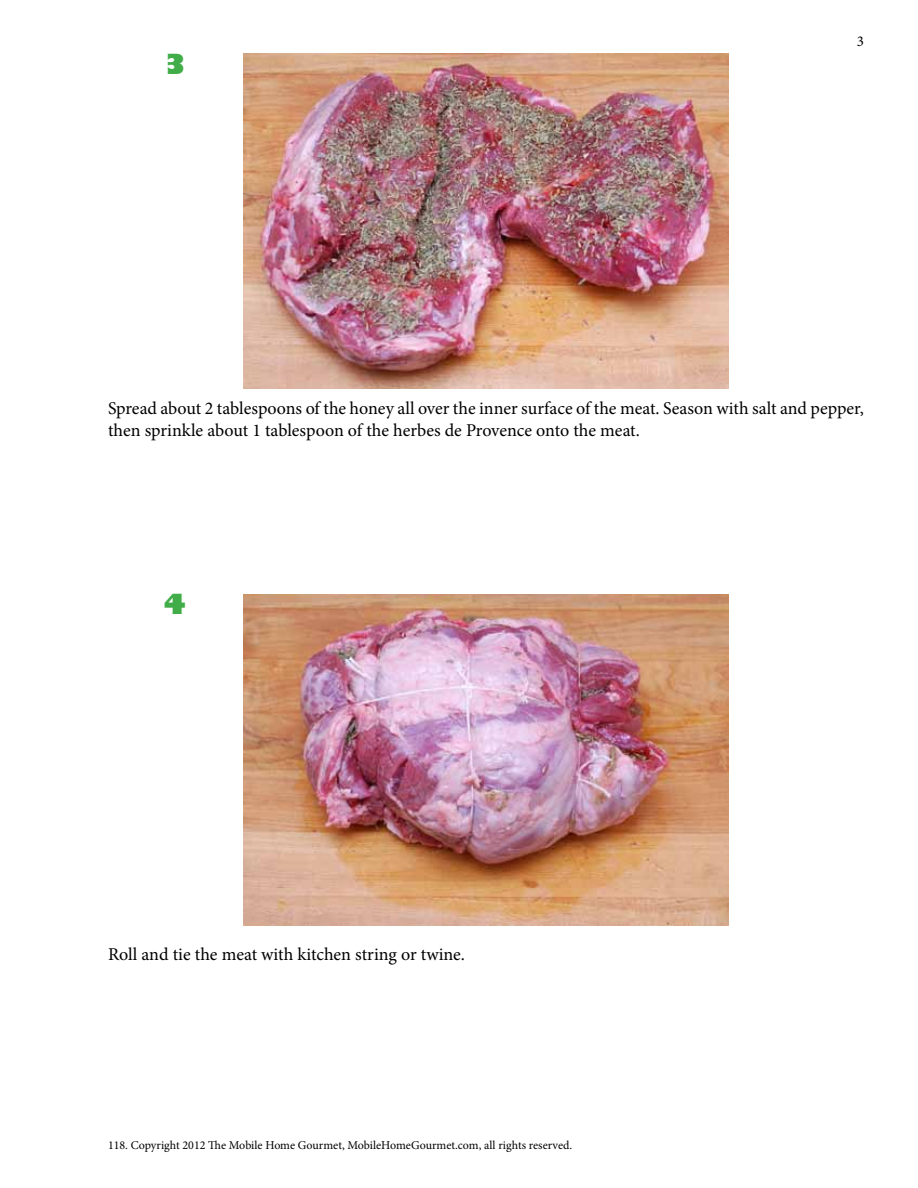
<style>
.page{position:relative;width:918px;height:1188px;background:#fff}
.page>*{position:absolute;margin:0;border:0;box-sizing:border-box;transform-origin:0 0}
.t1{font:800 27px "Gill Sans";color:#41ad49}
.t2{font:18px/21.6px "Minion Pro";color:#000}
.t3{font:15px "Minion Pro";color:#000}
.t4{font:12px "Minion Pro";color:#000}
</style>
<div class="page">
<img style="left:243px;top:54px;width:486px;height:334px">
<img style="left:243px;top:594px;width:486px;height:332px">
<h1 class="t1" style="left:164px;top:48px;width:25px">3</h1>
<p class="t3" style="left:857px;top:32px;width:9px">3</p>
<p class="t2" style="left:108px;top:398px;width:757px">Spread about 2 tablespoons of the honey all over the inner surface of the meat. Season with salt and pepper, then sprinkle about 1 tablespoon of the herbes de Provence onto the meat.</p>
<h1 class="t1" style="left:164px;top:588px;width:25px">4</h1>
<p class="t2" style="left:108px;top:944px;width:358px">Roll and tie the meat with kitchen string or twine.</p>
<p class="t4" style="left:108px;top:1138px;width:466px">118. Copyright 2012 The Mobile Home Gourmet, MobileHomeGourmet.com, all rights reserved.</p>
</div>
